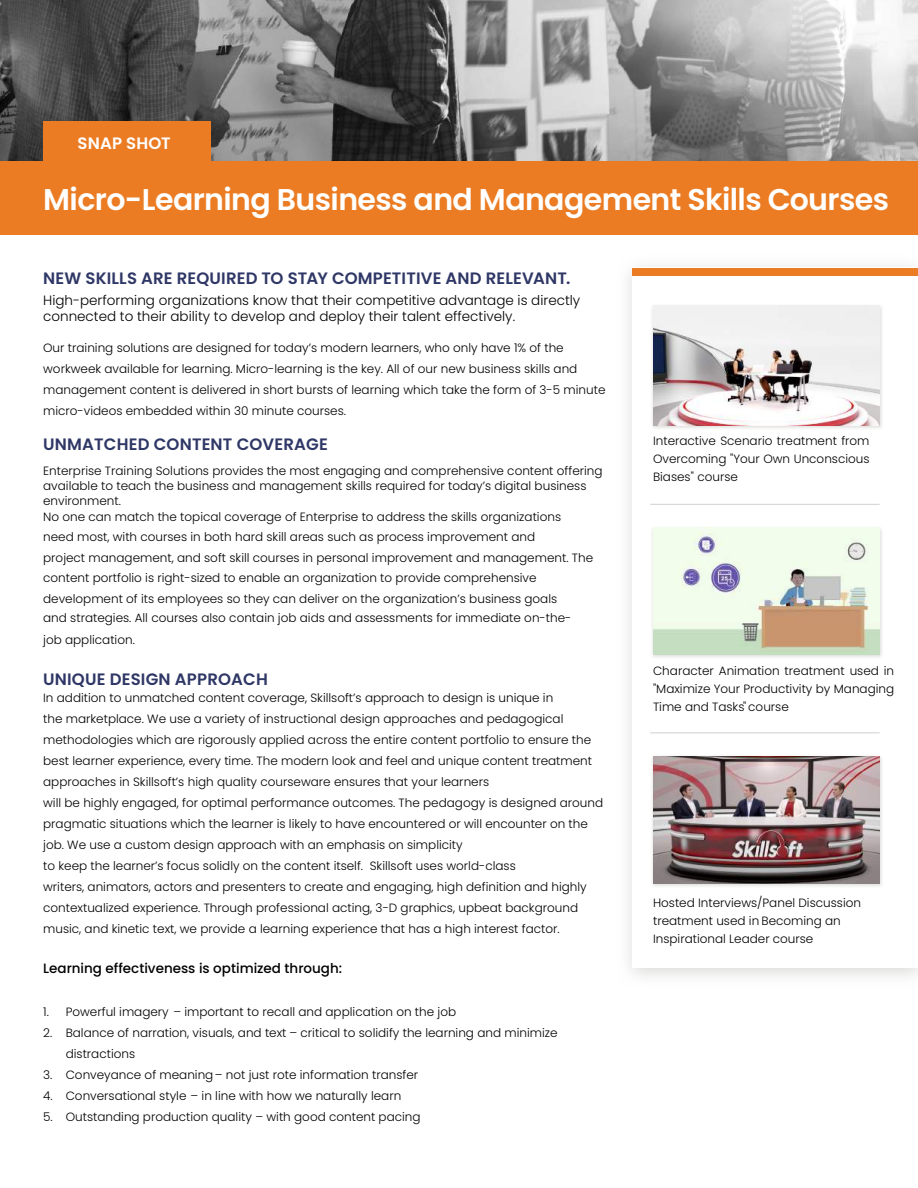
<style>
.page{position:relative;width:918px;height:1188px;background:#fff}
.page>*{position:absolute;margin:0;border:0;box-sizing:border-box;transform-origin:0 0}
.t1{font:600 30px "Poppins";letter-spacing:-.02em;color:#fff}
.t2{font:600 16.5px "Poppins";letter-spacing:.01em;color:#2f3766}
.t3{font:600 16.5px "Poppins";letter-spacing:.01em;color:#fff}
.t4{font:300 13.5px/16.2px "Poppins";color:#000}
.t5{font:500 13.5px "Poppins";color:#000}
.t6{font:300 12px/21px "Poppins";color:#000}
</style>
<div class="page">
<div style="left:616px;top:254px;width:302px;height:734px;background:#f9f9f9"></div>
<div style="left:633px;top:268px;width:285px;height:700px;background:#fff"></div>
<img style="left:0;top:0;width:918px;height:161px">
<div style="left:0;top:161px;width:918px;height:73px;background:#eb7c23"></div>
<div style="left:43px;top:122px;width:168px;height:44px;background:#eb7c23"></div>
<div style="left:633px;top:268px;width:285px;height:7px;background:#eb7c23"></div>
<hr style="left:650px;top:504px;width:230px;height:1px;background:#d0d0ce">
<div style="left:650px;top:304px;width:234px;height:126px;background:linear-gradient(to right,#eeeeed,#eeeeed)"></div>
<img style="left:653px;top:306px;width:227px;height:119px">
<svg style="left:652px;top:527px;width:230px;height:130px"></svg>
<img style="left:653px;top:528px;width:227px;height:126px">
<hr style="left:650px;top:732px;width:230px;height:1px;background:#d0d0ce">
<div style="left:650px;top:754px;width:234px;height:134px;background:linear-gradient(to right,#eeeeed,#eeeeed)"></div>
<img style="left:653px;top:756px;width:227px;height:127px">
<h2 class="t3" style="left:78px;top:134px;width:95px">SNAP SHOT</h2>
<h1 class="t1" style="left:43px;top:182px;width:847px">Micro-Learning Business and Management Skills Courses</h1>
<h2 class="t2" style="left:43px;top:268px;width:529px">NEW SKILLS ARE REQUIRED TO STAY COMPETITIVE AND RELEVANT.</h2>
<p class="t4" style="left:43px;top:292px;width:539px">High-performing organizations know that their competitive advantage is directly connected to their ability to develop and deploy their talent effectively.</p>
<p class="t6" style="left:43px;top:338px;width:564px">Our training solutions are designed for today’s modern learners, who only have 1% of the workweek available for learning. Micro-learning is the key. All of our new business skills and management content is delivered in short bursts of learning which take the form of 3-5 minute micro-videos embedded within 30 minute courses.</p>
<h2 class="t2" style="left:43px;top:435px;width:286px">UNMATCHED CONTENT COVERAGE</h2>
<p class="t6" style="left:43px;top:463px;width:561px;line-height:15px">Enterprise Training Solutions provides the most engaging and comprehensive content offering available to teach the business and management skills required for today’s digital business environment.</p>
<p class="t6" style="left:43px;top:507px;width:551px;line-height:20.5px">No one can match the topical coverage of Enterprise to address the skills organizations need most, with courses in both hard skill areas such as process improvement and<br>project management, and soft skill courses in personal improvement and management. The content portfolio is right-sized to enable an organization to provide comprehensive development of its employees so they can deliver on the organization’s business goals</p>
<p class="t6" style="left:43px;top:607px;width:530px;line-height:21.8px">and strategies. All courses also contain job aids and assessments for immediate on-the&shy;job application.</p>
<h2 class="t2" style="left:43px;top:670px;width:226px">UNIQUE DESIGN APPROACH</h2>
<p class="t6" style="left:43px;top:688px;width:562px">In addition to unmatched content coverage, Skillsoft’s approach to design is unique in<br>the marketplace. We use a variety of instructional design approaches and pedagogical methodologies which are rigorously applied across the entire content portfolio to ensure the best learner experience, every time. The modern look and feel and unique content treatment approaches in Skillsoft’s high quality courseware ensures that your learners<br>will be highly engaged, for optimal performance outcomes. The pedagogy is designed around pragmatic situations which the learner is likely to have encountered or will encounter on the job. We use a custom design approach with an emphasis on simplicity<br>to keep the learner’s focus solidly on the content itself. Skillsoft uses world-class<br>writers, animators, actors and presenters to create and engaging, high definition and highly contextualized experience. Through professional acting, 3-D graphics, upbeat background music, and kinetic text, we provide a learning experience that has a high interest factor.</p>
<p class="t5" style="left:43px;top:960px;width:300px">Learning effectiveness is optimized through:</p>
<p class="t6" style="left:43px;top:1002px;width:415px">1. Powerful imagery – important to recall and application on the job</p>
<p class="t6" style="left:66px;top:1023px;width:493px;text-indent:-23px">2. Balance of narration, visuals, and text – critical to solidify the learning and minimize distractions</p>
<p class="t6" style="left:43px;top:1065px;width:377px">3. Conveyance of meaning – not just rote information transfer</p>
<p class="t6" style="left:43px;top:1086px;width:360px">4. Conversational style – in line with how we naturally learn</p>
<p class="t6" style="left:43px;top:1107px;width:379px">5. Outstanding production quality – with good content pacing</p>
<p class="t6" style="left:653px;top:432px;width:218px;line-height:18px;text-align:justify">Interactive Scenario treatment from Overcoming "Your Own Unconscious Biases" course</p>
<p class="t6" style="left:653px;top:662px;width:243px;line-height:18px;text-align:justify">Character Animation treatment used in "Maximize Your Productivity by Managing Time and Tasks" course</p>
<p class="t6" style="left:653px;top:894px;width:210px;line-height:18px">Hosted Interviews/Panel Discussion treatment used in Becoming an<br>Inspirational Leader course</p>
</div>
